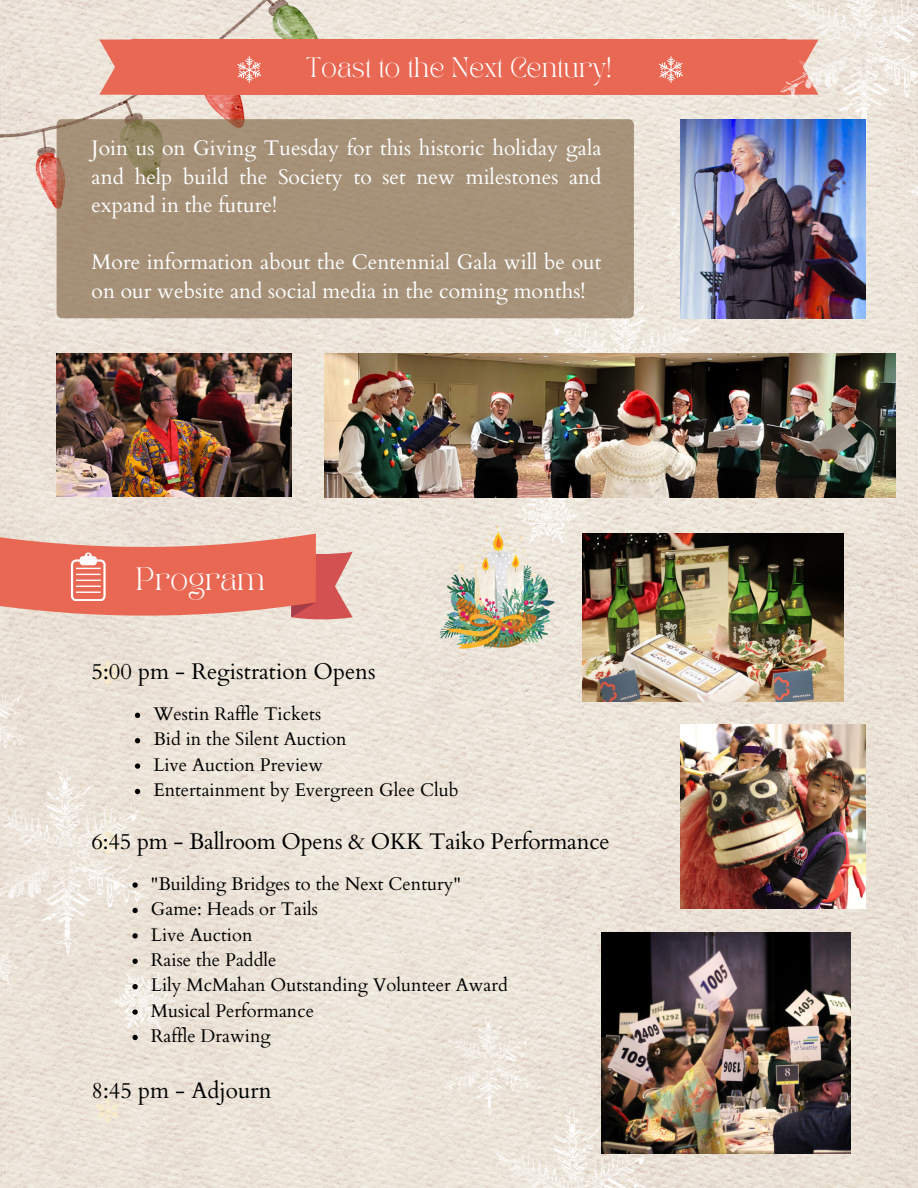
<style>
.page{position:relative;width:918px;height:1188px;background:#fff}
.page>*{position:absolute;margin:0;border:0;box-sizing:border-box;transform-origin:0 0}
.t1{font:22.5px "Cardo";letter-spacing:-.01em;color:#000}
.t2{font:22.5px "TAN PEARL Regular";color:#fff}
.t3{font:21.15px/28.5px "Cardo";color:#fff;text-align:justify}
.t4{font:19.8px "TAN PEARL Regular";color:#fff}
.t5{font:18.3px "Cardo";color:#000}
</style>
<div class="page">
<img style="left:0;top:0;width:918px;height:1188px">
<img style="left:0;top:0;width:376px;height:209px">
<div style="left:131px;top:40px;width:656px;height:55px;background:#e96854"></div>
<svg style="left:99px;top:40px;width:32px;height:55px;background:#e98876"></svg>
<img style="left:0;top:671px;width:176px;height:359px">
<img style="left:445px;top:1014px;width:238px;height:174px">
<img style="left:735px;top:0;width:183px;height:219px">
<img style="left:515px;top:185px;width:238px;height:359px">
<svg style="left:96px;top:660px;width:23px;height:25px"></svg>
<svg style="left:96px;top:829px;width:23px;height:26px"></svg>
<svg style="left:96px;top:1097px;width:23px;height:26px"></svg>
<img style="left:602px;top:933px;width:248px;height:220px">
<img style="left:583px;top:534px;width:261px;height:167px">
<img style="left:681px;top:724px;width:184px;height:185px">
<div style="left:57px;top:119px;width:577px;height:199px;background:#a69179"></div>
<img style="left:681px;top:119px;width:184px;height:199px">
<svg style="left:0;top:534px;width:353px;height:86px;background:#e88373"></svg>
<img style="left:325px;top:353px;width:570px;height:144px">
<img style="left:57px;top:353px;width:235px;height:143px">
<svg style="left:237px;top:56px;width:24px;height:26px"></svg>
<svg style="left:659px;top:56px;width:24px;height:26px"></svg>
<img style="left:441px;top:526px;width:113px;height:123px">
<svg style="left:132px;top:882px;width:6px;height:6px"></svg>
<svg style="left:132px;top:908px;width:6px;height:5px"></svg>
<svg style="left:132px;top:933px;width:6px;height:6px"></svg>
<svg style="left:132px;top:959px;width:6px;height:5px"></svg>
<svg style="left:132px;top:984px;width:6px;height:5px"></svg>
<svg style="left:132px;top:1009px;width:6px;height:6px"></svg>
<svg style="left:132px;top:1035px;width:6px;height:5px"></svg>
<svg style="left:135px;top:713px;width:5px;height:5px"></svg>
<svg style="left:135px;top:738px;width:5px;height:5px"></svg>
<svg style="left:135px;top:763px;width:5px;height:6px"></svg>
<svg style="left:135px;top:789px;width:5px;height:5px"></svg>
<p class="t4" style="left:306px;top:57px;width:307px">Toast to the Next Century!</p>
<p class="t3" style="left:92px;top:134px;width:511px">Join us on Giving Tuesday for this historic holiday gala and help build the Society to set new milestones and expand in the future!</p>
<p class="t3" style="left:92px;top:249px;width:511px">More information about the Centennial Gala will be out on our website and social media in the coming months!</p>
<p class="t2" style="left:136px;top:567px;width:131px">Program</p>
<p class="t1" style="left:92px;top:657px;width:286px">5:00 pm - Registration Opens</p>
<p class="t5" style="left:153px;top:702px;width:169px">Westin Raffle Tickets</p>
<p class="t5" style="left:153px;top:727px;width:195px">Bid in the Silent Auction</p>
<p class="t5" style="left:153px;top:753px;width:171px">Live Auction Preview</p>
<p class="t5" style="left:153px;top:778px;width:307px">Entertainment by Evergreen Glee Club</p>
<p class="t1" style="left:92px;top:827px;width:520px">6:45 pm - Ballroom Opens &amp; OKK Taiko Performance</p>
<p class="t5" style="left:151px;top:872px;width:312px">"Building Bridges to the Next Century"</p>
<p class="t5" style="left:151px;top:897px;width:169px">Game: Heads or Tails</p>
<p class="t5" style="left:151px;top:923px;width:103px">Live Auction</p>
<p class="t5" style="left:151px;top:948px;width:127px">Raise the Paddle</p>
<p class="t5" style="left:151px;top:973px;width:358px">Lily McMahan Outstanding Volunteer Award</p>
<p class="t5" style="left:151px;top:999px;width:165px">Musical Performance</p>
<p class="t5" style="left:151px;top:1024px;width:121px">Raffle Drawing</p>
<p class="t1" style="left:92px;top:1075px;width:181px">8:45 pm - Adjourn</p>
</div>
